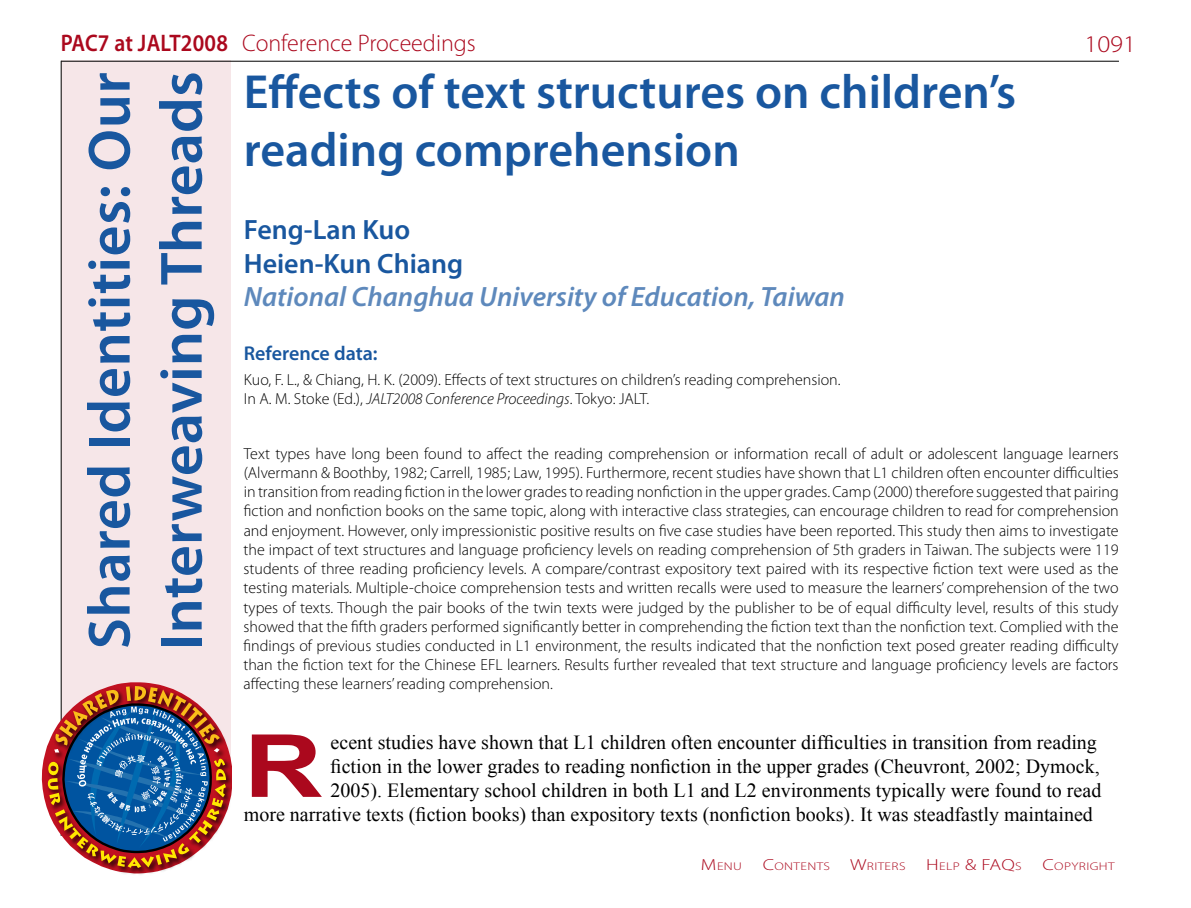
<style>
.page{position:relative;width:1191px;height:908px;background:#fff}
.page>*{position:absolute;margin:0;border:0;box-sizing:border-box;transform-origin:0 0}
.t1{font:700 87px "Arial";color:#ab081d;scale:1.25 1}
.t2{font:600 60px/72px "Myriad Pro";letter-spacing:.005em;color:#19579f}
.t3{font:600 48px/57.6px "Myriad Pro";color:#19579f}
.t4{font:italic 600 28px "Myriad Pro";color:#5e89bc}
.t5{font:600 28px/33.6px "Myriad Pro";color:#19579f}
.t6{font:300 24px "Myriad Pro";color:#ab081d}
.t7{font:300 24px "Myriad Pro";color:#ab081d;scale:1.1 1}
.t8{font:20px "Times New Roman";color:#000}
.t9{font:600 20px "Myriad Pro";color:#19579f}
.t10{font:300 16px/19.2px "Myriad Pro";color:#000}
.t11{font:300 16px "Myriad Pro";color:#ab081d;scale:1.25 1}
.t12{font:300 11.2px "Myriad Pro";letter-spacing:.03em;color:#ab081d;scale:1.25 1}
.s1{font-weight:600}
.s2{font-style:italic}
.s3{font-size:16px}
.s4{font-size:11.2px}
</style>
<div class="page">
<div style="left:61px;top:61px;width:170px;height:702px;background:#f6e6e8"></div>
<hr style="left:61px;top:61px;width:1px;height:774px;background:#000">
<hr style="left:61px;top:61px;width:1058px;height:1px;background:#000">
<svg style="left:42px;top:682px;width:190px;height:191px"></svg>
<h3 class="t6" style="left:61px;top:28px;width:417px"><span class="s1">PAC7 at JALT2008</span> Conference Proceedings</h3>
<h3 class="t3" style="left:244px;top:62px;width:773px">Effects of text structures on children’s reading comprehension</h3>
<h3 class="t7" style="left:1084px;top:29px;width:48px">1091</h3>
<h2 class="t2" style="left:72px;top:650px;width:580px;rotate:-90deg">Shared Identities: Our<br>Interweaving Threads</h2>
<h3 class="t5" style="left:244px;top:212px;width:221px">Feng-Lan Kuo<br>Heien-Kun Chiang</h3>
<h3 class="t4" style="left:244px;top:279px;width:602px">National Changhua University of Education, Taiwan</h3>
<p class="t9" style="left:244px;top:340px;width:135px">Reference data:</p>
<p class="t10" style="left:244px;top:370px;width:598px">Kuo, F. L., &amp; Chiang, H. K. (2009). Effects of text structures on children’s reading comprehension.<br>In A. M. Stoke (Ed.), <span class="s2">JALT2008 Conference Proceedings</span>. Tokyo: JALT.</p>
<p class="t10" style="left:243px;top:443px;width:877px;text-align:justify">Text types have long been found to affect the reading comprehension or information recall of adult or adolescent language learners (Alvermann &amp; Boothby, 1982; Carrell, 1985; Law, 1995). Furthermore, recent studies have shown that L1 children often encounter difficulties in transition from reading fiction in the lower gradesto reading nonfiction in the upper grades. Camp (2000)therefore suggested that pairing fiction and nonfiction books on the same topic, along with interactive class strategies, can encourage children to read for comprehension and enjoyment. However, only impressionistic positive results on five case studies have been reported. This study then aims to investigate the impact of text structures and language proficiency levels on reading comprehension of 5th graders in Taiwan. The subjects were 119 students of three reading proficiency levels. A compare/contrast expository text paired with its respective fiction text were used as the testing materials. Multiple-choice comprehension tests and written recalls were used to measure the learners’ comprehension of the two types of texts. Though the pair books of the twin texts were judged by the publisher to be of equal difficulty level, results of this study showed that the fifth graders performed significantly better in comprehending the fiction text than the nonfiction text. Complied with the findings of previous studies conducted in L1 environment, the results indicated that the nonfiction text posed greater reading difficulty than the fiction text for the Chinese EFL learners. Results further revealed that text structure and language proficiency levels are factors affecting these learners’reading comprehension.</p>
<h1 class="t1" style="left:244px;top:717px;width:64px">R</h1>
<p class="t8" style="left:331px;top:730px;width:768px">ecent studies have shown that L1 children often encounter difficulties in transition from reading</p>
<p class="t8" style="left:331px;top:754px;width:770px">fiction in the lower grades to reading nonfiction in the upper grades (Cheuvront, 2002; Dymock,</p>
<p class="t8" style="left:331px;top:778px;width:772px">2005). Elementary school children in both L1 and L2 environments typically were found to read</p>
<p class="t8" style="left:244px;top:802px;width:850px">more narrative texts (fiction books) than expository texts (nonfiction books). It was steadfastly maintained</p>
<p class="t12" style="left:701px;top:859px;width:34px"><span class="s3">M</span>enu</p>
<p class="t12" style="left:763px;top:859px;width:55px"><span class="s3">C</span>ontents</p>
<p class="t12" style="left:850px;top:859px;width:46px"><span class="s3">W</span>riters</p>
<p class="t11" style="left:926px;top:854px;width:78px">H<span class="s4">elp</span> &amp; FAQ<span class="s4">s</span></p>
<p class="t12" style="left:1042px;top:859px;width:59px"><span class="s3">C</span>opyright</p>
</div>
